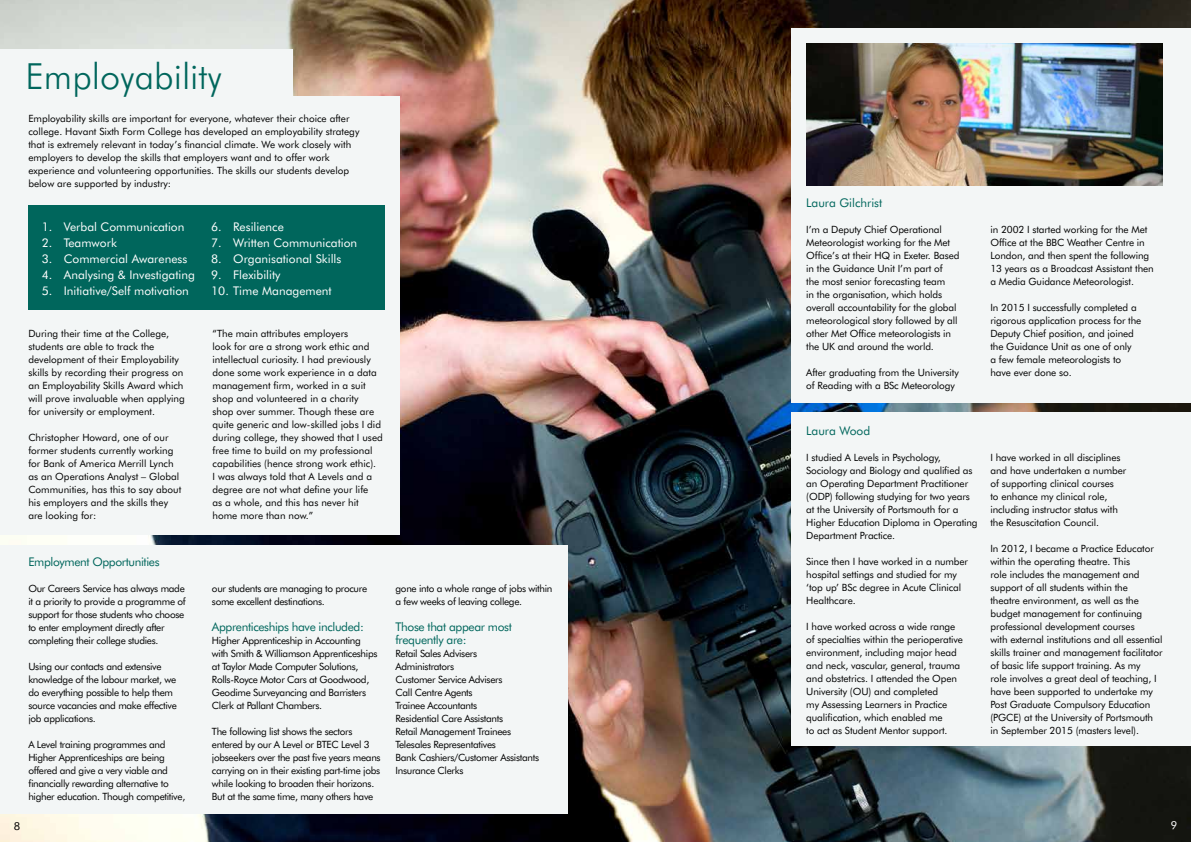
<style>
.page{position:relative;width:1191px;height:842px;background:#fff}
.page>*{position:absolute;margin:0;border:0;box-sizing:border-box;transform-origin:0 0}
.t1{font:300 36px "Futura BT";color:#00665c}
.t2{font:12px "Futura BT";color:#fff}
.t3{font:12px/13px "Futura BT";letter-spacing:-.03em;color:#00665c}
.t4{font:12px "Futura BT";color:#00665c}
.t5{font:11px "Futura BT";color:#000}
.t6{font:11px "Futura BT";color:#fff}
.t7{font:10px/13px "Futura BT";letter-spacing:-.01em;color:#000}
.t8{font:10px/13px "Futura BT";letter-spacing:-.03em;color:#000}
</style>
<div class="page">
<img style="left:0;top:0;width:1191px;height:842px">
<div style="left:791px;top:28px;width:400px;height:374px;background:#f3f6f6"></div>
<div style="left:791px;top:412px;width:400px;height:334px;background:#f3f6f6"></div>
<div style="left:0;top:545px;width:567px;height:269px;background:#f3f6f6"></div>
<div style="left:0;top:49px;width:292px;height:78px;background:#f3f6f6"></div>
<div style="left:0;top:97px;width:400px;height:438px;background:#f3f6f6"></div>
<div style="left:28px;top:205px;width:357px;height:105px;background:#00665c"></div>
<img style="left:806px;top:43px;width:356px;height:143px">
<h1 class="t1" style="left:26px;top:54px;width:198px">Employability</h1>
<p class="t7" style="left:28px;top:111px;width:332px">Employability skills are important for everyone, whatever their choice after college. Havant Sixth Form College has developed an employability strategy that is extremely relevant in today’s financial climate. We work closely with employers to develop the skills that employers want and to offer work experience and volunteering opportunities. The skills our students develop below are supported by industry:</p>
<p class="t2" style="left:42px;top:219px;width:144px">1. Verbal Communication</p>
<p class="t2" style="left:42px;top:235px;width:77px">2. Teamwork</p>
<p class="t2" style="left:42px;top:251px;width:147px">3. Commercial Awareness</p>
<p class="t2" style="left:42px;top:267px;width:155px">4. Analysing &amp; Investigating</p>
<p class="t2" style="left:42px;top:283px;width:149px">5. Initiative/Self motivation</p>
<p class="t2" style="left:211px;top:219px;width:74px">6. Resilience</p>
<p class="t2" style="left:211px;top:235px;width:148px">7. Written Communication</p>
<p class="t2" style="left:211px;top:251px;width:132px">8. Organisational Skills</p>
<p class="t2" style="left:211px;top:267px;width:71px">9. Flexibility</p>
<p class="t2" style="left:211px;top:283px;width:122px">10. Time Management</p>
<p class="t7" style="left:28px;top:327px;width:158px">During their time at the College, students are able to track the development of their Employability skills by recording their progress on an Employability Skills Award which will prove invaluable when applying for university or employment.</p>
<p class="t7" style="left:28px;top:431px;width:154px">Christopher Howard, one of our former students currently working for Bank of America Merrill Lynch as an Operations Analyst – Global<br>Communities, has this to say about his employers and the skills they are looking for:</p>
<p class="t7" style="left:212px;top:327px;width:172px">“The main attributes employers<br>look for are a strong work ethic and intellectual curiosity. I had previously done some work experience in a data management firm, worked in a suit shop and volunteered in a charity<br>shop over summer. Though these are quite generic and low-skilled jobs I did during college, they showed that I used free time to build on my professional capabilities (hence strong work ethic).<br>I was always told that A Levels and a degree are not what define your life<br>as a whole, and this has never hit home more than now.”</p>
<p class="t3" style="left:28px;top:555px;width:133px">Employment Opportunities</p>
<p class="t8" style="left:28px;top:581px;width:159px">Our Careers Service has always made it a priority to provide a programme of support for those students who choose to enter employment directly after completing their college studies.</p>
<p class="t8" style="left:28px;top:659px;width:150px">Using our contacts and extensive knowledge of the labour market, we do everything possible to help them source vacancies and make effective job applications.</p>
<p class="t8" style="left:28px;top:737px;width:158px">A Level training programmes and Higher Apprenticeships are being offered and give a very viable and financially rewarding alternative to higher education. Though competitive,</p>
<p class="t8" style="left:212px;top:581px;width:157px">our students are managing to procure some excellent destinations.</p>
<p class="t3" style="left:212px;top:620px;width:153px">Apprenticeships have included:</p>
<p class="t8" style="left:212px;top:633px;width:167px">Higher Apprenticeship in Accounting with Smith &amp; Williamson Apprenticeships at Taylor Made Computer Solutions, Rolls-Royce Motor Cars at Goodwood, Geodime Surveyancing and Barristers Clerk at Pallant Chambers.</p>
<p class="t8" style="left:212px;top:724px;width:170px">The following list shows the sectors entered by our A Level or BTEC Level 3 jobseekers over the past five years means carrying on in their existing part-time jobs while looking to broaden their horizons.<br>But at the same time, many others have</p>
<p class="t8" style="left:395px;top:581px;width:158px">gone into a whole range of jobs within a few weeks of leaving college.</p>
<p class="t3" style="left:395px;top:620px;width:118px">Those that appear most frequently are:</p>
<p class="t8" style="left:395px;top:646px;width:145px">Retail Sales Advisers<br>Administrators<br>Customer Service Advisers<br>Call Centre Agents<br>Trainee Accountants<br>Residential Care Assistants<br>Retail Management Trainees<br>Telesales Representatives<br>Bank Cashiers/Customer Assistants<br>Insurance Clerks</p>
<p class="t4" style="left:806px;top:196px;width:77px">Laura Gilchrist</p>
<p class="t7" style="left:806px;top:223px;width:155px">I’m a Deputy Chief Operational Meteorologist working for the Met Office’s at their HQ in Exeter. Based in the Guidance Unit I’m part of<br>the most senior forecasting team<br>in the organisation, which holds overall accountability for the global meteorological story followed by all other Met Office meteorologists in the UK and around the world.</p>
<p class="t7" style="left:806px;top:366px;width:154px">After graduating from the University of Reading with a BSc Meteorology</p>
<p class="t7" style="left:990px;top:223px;width:165px">in 2002 I started working for the Met Office at the BBC Weather Centre in London, and then spent the following 13 years as a Broadcast Assistant then a Media Guidance Meteorologist.</p>
<p class="t7" style="left:990px;top:301px;width:152px">In 2015 I successfully completed a rigorous application process for the<br>Deputy Chief position, and joined the Guidance Unit as one of only<br>a few female meteorologists to have ever done so.</p>
<p class="t4" style="left:806px;top:424px;width:66px">Laura Wood</p>
<p class="t7" style="left:806px;top:451px;width:173px">I studied A Levels in Psychology, Sociology and Biology and qualified as an Operating Department Practitioner (ODP) following studying for two years at the University of Portsmouth for a Higher Education Diploma in Operating Department Practice.</p>
<p class="t7" style="left:806px;top:555px;width:163px">Since then I have worked in a number hospital settings and studied for my ‘top up’ BSc degree in Acute Clinical<br>Healthcare.</p>
<p class="t7" style="left:806px;top:620px;width:158px">I have worked across a wide range of specialties within the perioperative environment, including major head and neck, vascular, general, trauma and obstetrics. I attended the Open University (OU) and completed<br>my Assessing Learners in Practice qualification, which enabled me<br>to act as Student Mentor support.</p>
<p class="t7" style="left:990px;top:451px;width:137px">I have worked in all disciplines and have undertaken a number of supporting clinical courses<br>to enhance my clinical role, including instructor status with the Resuscitation Council.</p>
<p class="t7" style="left:990px;top:542px;width:174px">In 2012, I became a Practice Educator within the operating theatre. This<br>role includes the management and support of all students within the<br>theatre environment, as well as the budget management for continuing professional development courses<br>with external institutions and all essential skills trainer and management facilitator of basic life support training. As my<br>role involves a great deal of teaching, I have been supported to undertake my Post Graduate Compulsory Education (PGCE) at the University of Portsmouth in September 2015 (masters level).</p>
<p class="t5" style="left:14px;top:819px;width:8px">8</p>
<p class="t6" style="left:1170px;top:818px;width:8px">9</p>
</div>
